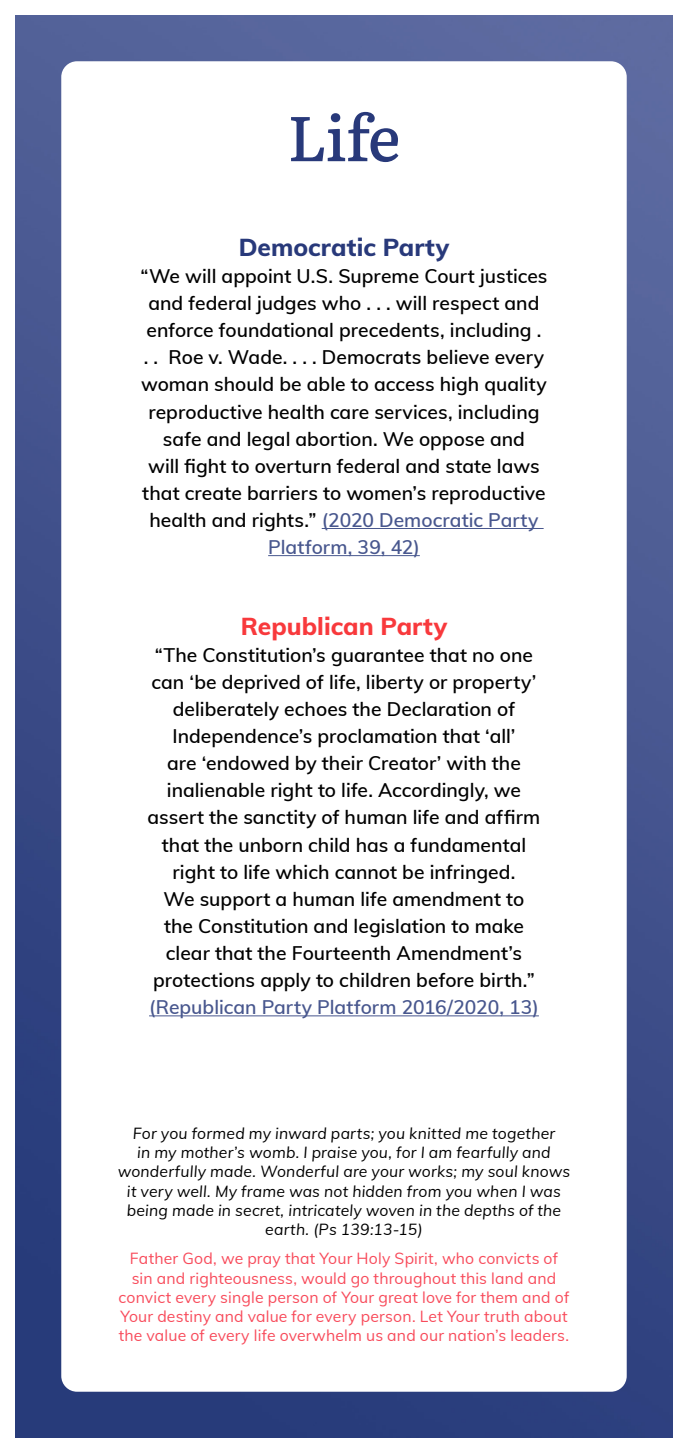
<style>
.page{position:relative;width:688px;height:1453px;background:#fff}
.page>*{position:absolute;margin:0;border:0;box-sizing:border-box;transform-origin:0 0}
.t1{font:500 63px "Literata";color:#28397a}
.t2{font:800 24.5px "Muli";letter-spacing:.005em;color:#28397a}
.t3{font:800 24.5px "Muli";color:#f8393c}
.t4{font:600 19.25px/27.1px "Muli";color:#000;text-align:center}
.t5{font:600 19.25px "Muli";color:#48578e}
.t6{font:italic 15.75px/19.2px "Muli";letter-spacing:.01em;color:#000;text-align:center}
.t7{font:15.75px/19.2px "Muli";letter-spacing:.01em;color:#f84b5b;text-align:center}
.s1{color:#48578e}
</style>
<div class="page">
<img style="left:16px;top:16px;width:656px;height:1421px">
<div style="left:61px;top:61px;width:565px;height:1330px;background:#fff;border-radius:16px"></div>
<hr style="left:322px;top:528px;width:221px;height:1px;background:#48578e">
<hr style="left:268px;top:555px;width:152px;height:1px;background:#48578e">
<hr style="left:149px;top:1015px;width:390px;height:1px;background:#48578e">
<h1 class="t1" style="left:287px;top:89px;width:115px">Life</h1>
<p class="t2" style="left:239px;top:229px;width:212px">Democratic Party</p>
<p class="t4" style="left:140px;top:261px;width:409px">“We will appoint U.S. Supreme Court justices and federal judges who . . . will respect and enforce foundational precedents, including .<br>. . Roe v. Wade. . . . Democrats believe every woman should be able to access high quality reproductive health care services, including safe and legal abortion. We oppose and<br>will fight to overturn federal and state laws that create barriers to women’s reproductive health and rights.” <span class="s1">(2020 Democratic Party Platform, 39, 42)</span></p>
<p class="t3" style="left:241px;top:608px;width:208px">Republican Party</p>
<p class="t4" style="left:148px;top:640px;width:394px">“The Constitution’s guarantee that no one can ‘be deprived of life, liberty or property’ deliberately echoes the Declaration of Independence’s proclamation that ‘all’<br>are ‘endowed by their Creator’ with the inalienable right to life. Accordingly, we assert the sanctity of human life and affirm that the unborn child has a fundamental right to life which cannot be infringed.<br>We support a human life amendment to the Constitution and legislation to make clear that the Fourteenth Amendment’s protections apply to children before birth.”</p>
<p class="t5" style="left:149px;top:993px;width:391px">(Republican Party Platform 2016/2020, 13)</p>
<p class="t6" style="left:118px;top:1122px;width:454px">For you formed my inward parts; you knitted me together<br>in my mother’s womb. I praise you, for I am fearfully and wonderfully made. Wonderful are your works; my soul knows it very well. My frame was not hidden from you when I was being made in secret, intricately woven in the depths of the earth. (Ps 139:13-15)</p>
<p class="t7" style="left:119px;top:1248px;width:452px">Father God, we pray that Your Holy Spirit, who convicts of sin and righteousness, would go throughout this land and convict every single person of Your great love for them and of Your destiny and value for every person. Let Your truth about the value of every life overwhelm us and our nation’s leaders.</p>
</div>
